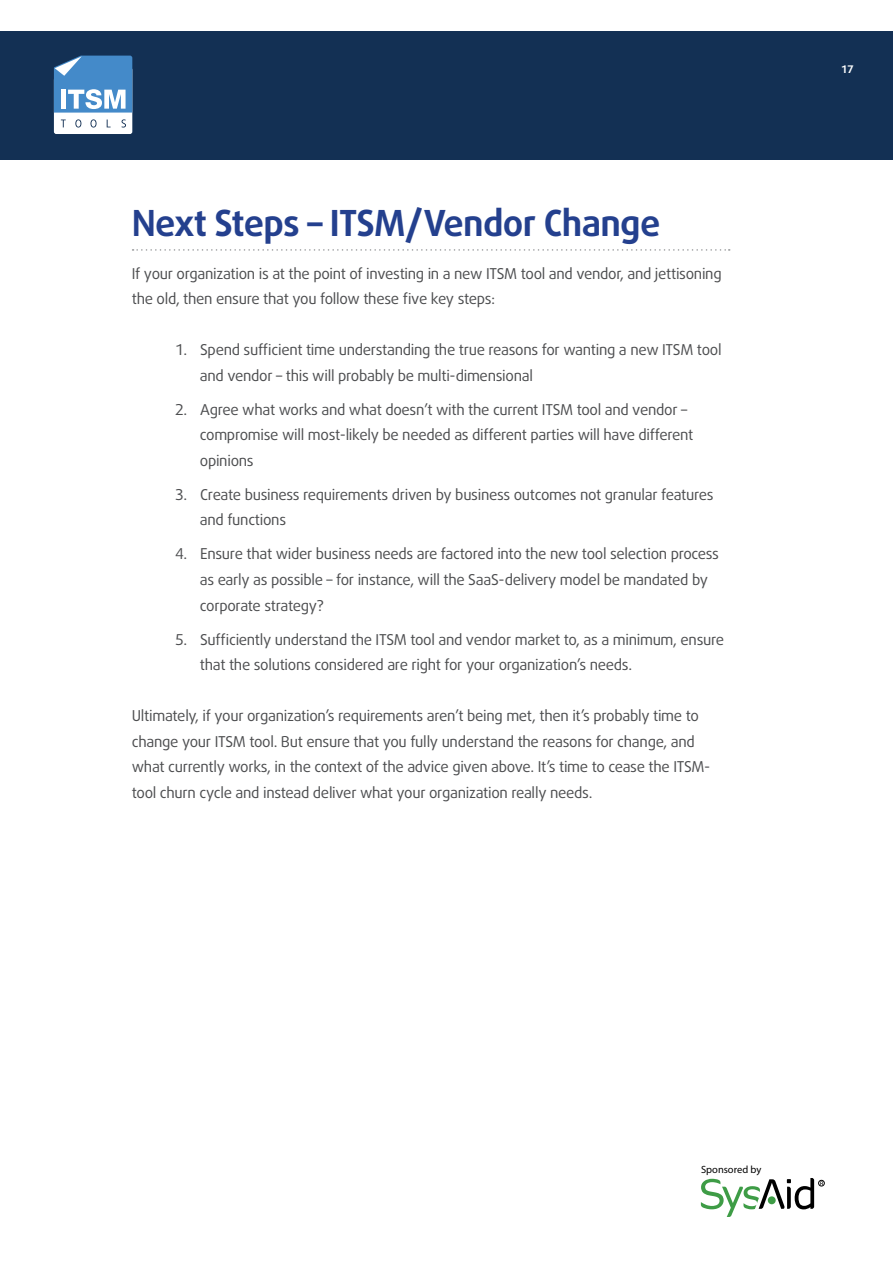
<style>
.page{position:relative;width:893px;height:1263px;background:#fff}
.page>*{position:absolute;margin:0;border:0;box-sizing:border-box;transform-origin:0 0}
.t1{font:700 36px "Daxline Pro";letter-spacing:-.02em;color:#24408e}
.t2{font:15px/25.5px "Daxline Pro";letter-spacing:-.02em;color:#4c4d4f}
.t3{font:10.5px "Myriad Hebrew";color:#000}
.t4{font:700 10.5px "Daxline Pro";color:#fff}
</style>
<div class="page">
<div style="left:0;top:31px;width:893px;height:129px;background:#133054"></div>
<svg style="left:54px;top:56px;width:78px;height:78px"></svg>
<svg style="left:701px;top:1178px;width:123px;height:39px"></svg>
<svg style="left:133px;top:249px;width:597px;height:2px"></svg>
<h1 class="t1" style="left:132px;top:200px;width:530px">Next Steps – ITSM/Vendor Change</h1>
<p class="t2" style="left:132px;top:261px;width:591px">If your organization is at the point of investing in a new ITSM tool and vendor, and jettisoning the old, then ensure that you follow these five key steps:</p>
<p class="t2" style="left:200px;top:337px;width:523px;text-indent:-25px">1. Spend sufficient time understanding the true reasons for wanting a new ITSM tool and vendor – this will probably be multi-dimensional</p>
<p class="t2" style="left:200px;top:397px;width:495px;text-indent:-25px">2. Agree what works and what doesn’t with the current ITSM tool and vendor – compromise will most-likely be needed as different parties will have different opinions</p>
<p class="t2" style="left:200px;top:482px;width:515px;text-indent:-25px">3. Create business requirements driven by business outcomes not granular features and functions</p>
<p class="t2" style="left:200px;top:541px;width:521px;text-indent:-25px">4. Ensure that wider business needs are factored into the new tool selection process as early as possible – for instance, will the SaaS-delivery model be mandated by corporate strategy?</p>
<p class="t2" style="left:200px;top:626px;width:526px;text-indent:-25px">5. Sufficiently understand the ITSM tool and vendor market to, as a minimum, ensure that the solutions considered are right for your organization’s needs.</p>
<p class="t2" style="left:132px;top:703px;width:580px">Ultimately, if your organization’s requirements aren’t being met, then it’s probably time to change your ITSM tool. But ensure that you fully understand the reasons for change, and what currently works, in the context of the advice given above. It’s time to cease the ITSM&shy;tool churn cycle and instead deliver what your organization really needs.</p>
<p class="t4" style="left:841px;top:62px;width:14px">17</p>
<p class="t3" style="left:701px;top:1164px;width:62px">Sponsored by</p>
</div>
